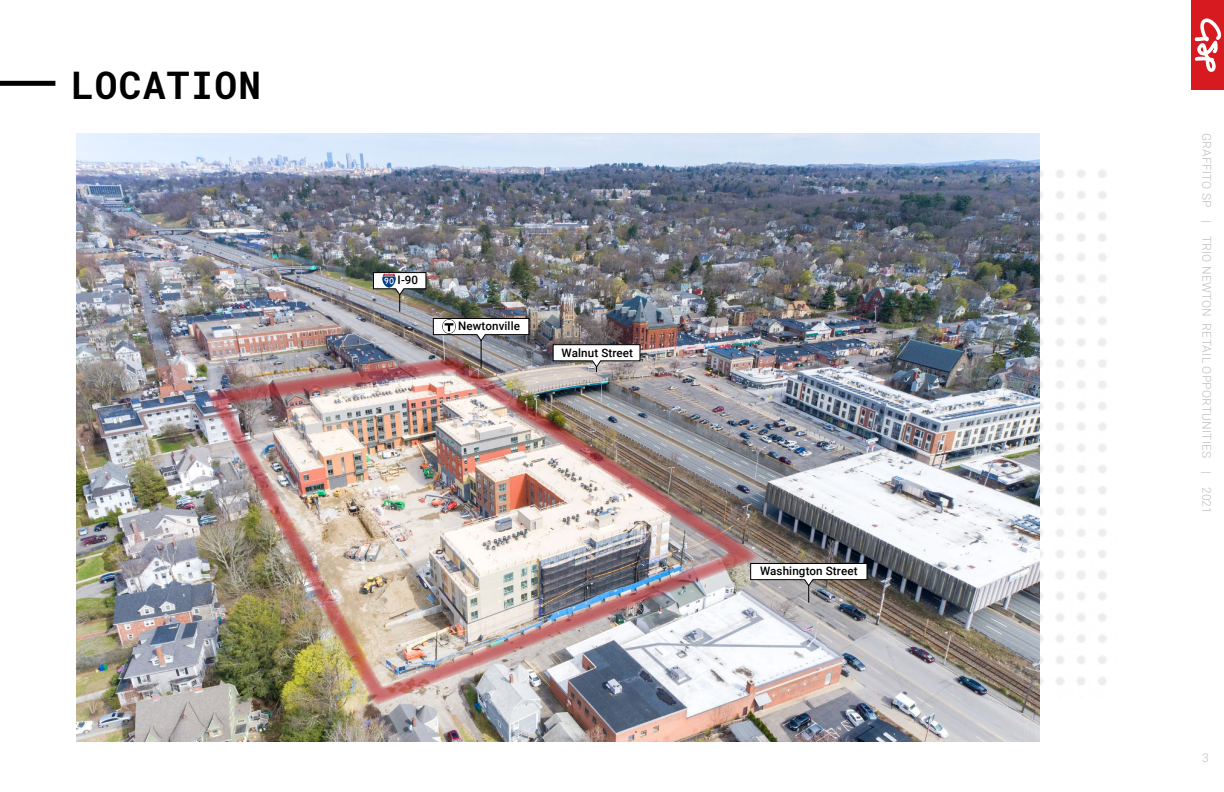
<style>
.page{position:relative;width:1224px;height:792px;background:#fff}
.page>*{position:absolute;margin:0;border:0;box-sizing:border-box;transform-origin:0 0}
.t1{font:700 38px "Roboto Mono";letter-spacing:.03em;color:#000}
.t2{font:300 12px "Roboto";letter-spacing:.02em;color:#bcbec0}
.t3{font:500 11.6px "Roboto";letter-spacing:.01em;color:#000}
</style>
<div class="page">
<div style="left:0;top:81px;width:55px;height:5px;background:#000"></div>
<img style="left:76px;top:133px;width:964px;height:609px">
<img style="left:205px;top:357px;width:558px;height:349px">
<svg style="left:553px;top:344px;width:88px;height:28px"></svg>
<svg style="left:750px;top:563px;width:118px;height:40px"></svg>
<img style="left:433px;top:318px;width:96px;height:51px">
<img style="left:442px;top:320px;width:14px;height:13px">
<svg style="left:373px;top:272px;width:53px;height:40px"></svg>
<img style="left:382px;top:274px;width:14px;height:14px">
<div style="left:1192px;top:0;width:32px;height:90px;background:#d71920"></div>
<svg style="left:1194px;top:18px;width:28px;height:54px"></svg>
<p class="t1" style="left:71px;top:59px;width:192px">LOCATION</p>
<p class="t3" style="left:398px;top:272px;width:22px">I-90</p>
<p class="t3" style="left:458px;top:318px;width:63px">Newtonville</p>
<p class="t3" style="left:562px;top:344px;width:73px">Walnut Street</p>
<p class="t3" style="left:760px;top:563px;width:99px">Washington Street</p>
<p class="t2" style="left:1215px;top:133px;width:383px;rotate:90deg">GRAFFITO SP | TRIO NEWTON RETAIL OPPORTUNITIES | 2021</p>
<p class="t2" style="left:1202px;top:749px;width:8px">3</p>
</div>
